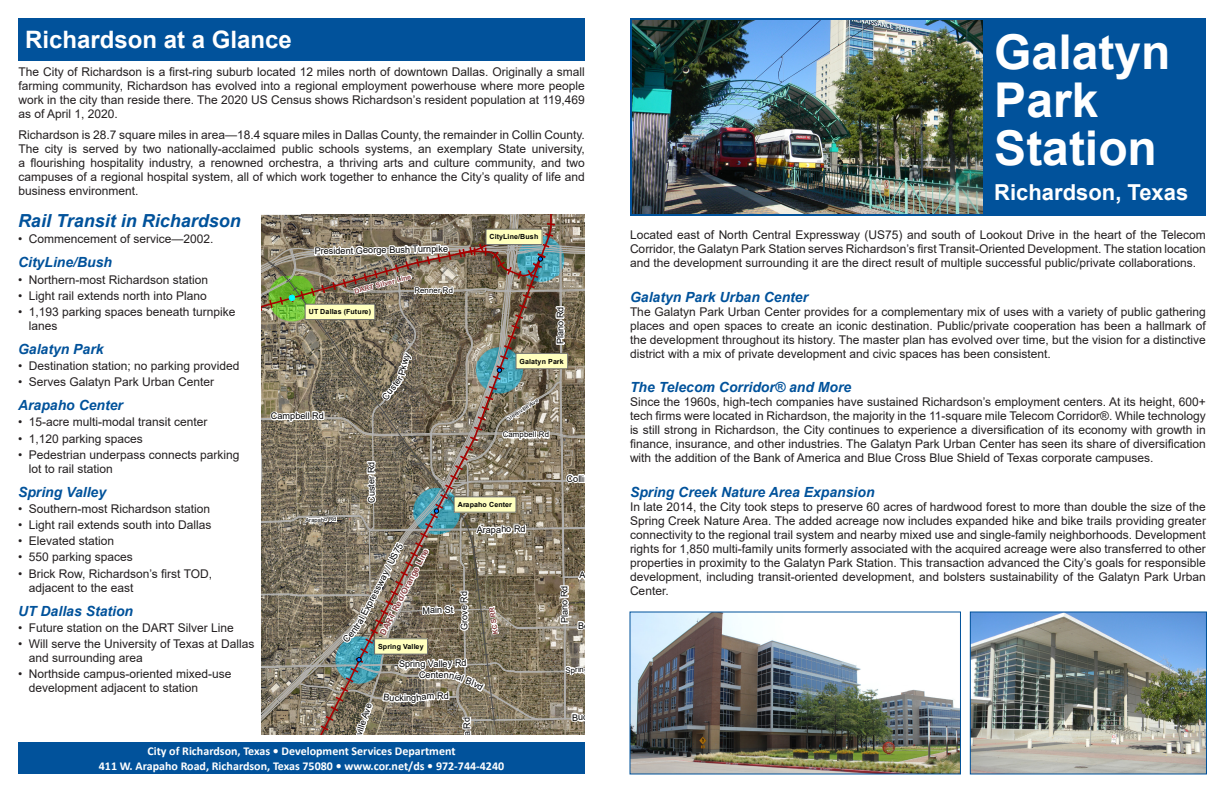
<style>
.page{position:relative;width:1224px;height:792px;background:#fff}
.page>*{position:absolute;margin:0;border:0;box-sizing:border-box;transform-origin:0 0}
.Title_Box_Station{font:700 48px/48px "Arial";color:#fff}
.Major_Header{font:700 24px "Arial";color:#fff}
.Title_Box_Richardson{font:700 22px "Arial";color:#fff}
.t1{font:italic 700 18px "Arial";color:#01529b}
.t2{font:italic 700 14px "Arial";color:#01529b}
.bodytext{font:12px/14px "Arial";color:#231f20;text-align:justify}
.t3{font:700 12px/14.4px "Calibri";color:#fff;text-align:center}
.t4{font:9.1px "Arial";letter-spacing:-.005em;color:#000}
.t5{font:700 8.6px "Arial";color:#894444}
.t6{font:7.8px "Arial";letter-spacing:.01em;color:#000}
.t7{font:700 7px "Arial";letter-spacing:.02em;color:#000}
.t8{font:700 7px "Arial";color:#894444}
.t9{font:5.7px "Arial";color:#000}
</style>
<div class="page">
<img style="left:633px;top:21px;width:351px;height:192px">
<div style="left:630px;top:18px;width:576px;height:198px;border:2px solid #01529b"></div>
<div style="left:984px;top:18px;width:222px;height:198px;background:#01529b"></div>
<div style="left:18px;top:18px;width:567px;height:42px;background:#01529b"></div>
<div style="left:18px;top:742px;width:567px;height:32px;background:#01529b"></div>
<img style="left:972px;top:614px;width:233px;height:158px">
<div style="left:970px;top:612px;width:237px;height:162px;border:1px solid #01529b"></div>
<img style="left:632px;top:614px;width:327px;height:158px">
<svg style="left:261px;top:215px;width:324px;height:520px;background:#898270"></svg>
<p class="Major_Header" style="left:25px;top:23px;width:268px">Richardson at a Glance</p>
<p class="bodytext" style="left:18px;top:65px;width:568px">The City of Richardson is a first-ring suburb located 12 miles north of downtown Dallas. Originally a small farming community, Richardson has evolved into a regional employment powerhouse where more people work in the city than reside there. The 2020 US Census shows Richardson’s resident population at 119,469 as of April 1, 2020.</p>
<p class="bodytext" style="left:18px;top:128px;width:568px">Richardson is 28.7 square miles in area—18.4 square miles in Dallas County, the remainder in Collin County.<br>The city is served by two nationally-acclaimed public schools systems, an exemplary State university, a flourishing hospitality industry, a renowned orchestra, a thriving arts and culture community, and two campuses of a regional hospital system, all of which work together to enhance the City’s quality of life and business environment.</p>
<p class="t1" style="left:18px;top:209px;width:224px">Rail Transit in Richardson</p>
<p class="bodytext" style="left:18px;top:232px;width:197px">• Commencement of service—2002.</p>
<p class="t2" style="left:18px;top:253px;width:96px">CityLine/Bush</p>
<p class="bodytext" style="left:18px;top:272px;width:192px">• Northern-most Richardson station</p>
<p class="bodytext" style="left:18px;top:288px;width:190px">• Light rail extends north into Plano</p>
<p class="bodytext" style="left:29px;top:305px;width:208px;text-indent:-11px">• 1,193 parking spaces beneath turnpike lanes</p>
<p class="t2" style="left:18px;top:340px;width:87px">Galatyn Park</p>
<p class="bodytext" style="left:18px;top:359px;width:223px">• Destination station; no parking provided</p>
<p class="bodytext" style="left:18px;top:375px;width:198px">• Serves Galatyn Park Urban Center</p>
<p class="t2" style="left:18px;top:396px;width:107px">Arapaho Center</p>
<p class="bodytext" style="left:18px;top:415px;width:191px">• 15-acre multi-modal transit center</p>
<p class="bodytext" style="left:18px;top:431px;width:126px">• 1,120 parking spaces</p>
<p class="bodytext" style="left:29px;top:447px;width:212px;text-indent:-11px">• Pedestrian underpass connects parking lot to rail station</p>
<p class="t2" style="left:18px;top:482px;width:90px">Spring Valley</p>
<p class="bodytext" style="left:18px;top:502px;width:194px">• Southern-most Richardson station</p>
<p class="bodytext" style="left:18px;top:518px;width:195px">• Light rail extends south into Dallas</p>
<p class="bodytext" style="left:18px;top:534px;width:98px">• Elevated station</p>
<p class="bodytext" style="left:18px;top:550px;width:116px">• 550 parking spaces</p>
<p class="bodytext" style="left:29px;top:566px;width:185px;text-indent:-11px">• Brick Row, Richardson’s first TOD, adjacent to the east</p>
<p class="t2" style="left:18px;top:601px;width:117px">UT Dallas Station</p>
<p class="bodytext" style="left:18px;top:620px;width:217px">• Future station on the DART Silver Line</p>
<p class="bodytext" style="left:29px;top:637px;width:227px;text-indent:-11px">• Will serve the University of Texas at Dallas and surrounding area</p>
<p class="bodytext" style="left:29px;top:667px;width:204px;text-indent:-11px">• Northside campus-oriented mixed-use development adjacent to station</p>
<p class="t7" style="left:490px;top:232px;width:50px">CityLine/Bush</p>
<p class="t4" style="left:315px;top:245px;width:135px;rotate:-1deg">President George Bush Turnpike</p>
<p class="t8" style="left:353px;top:287px;width:60px;rotate:-15deg">DART Silver Line</p>
<p class="t6" style="left:414px;top:285px;width:40px;rotate:-1deg">Renner Rd</p>
<p class="t4" style="left:554px;top:344px;width:39px;rotate:-90deg">Pal no Rd</p>
<p class="t7" style="left:309px;top:307px;width:64px">UT Dallas (Future)</p>
<p class="t7" style="left:520px;top:356px;width:46px">Galatyn Park</p>
<p class="t9" style="left:505px;top:417px;width:39px;rotate:-33deg">Greenville Ave</p>
<p class="t4" style="left:271px;top:410px;width:55px">Campbell Rd</p>
<p class="t6" style="left:503px;top:429px;width:48px">Campbell Rd</p>
<p class="t4" style="left:365px;top:503px;width:43px;rotate:-91deg">Custer Rd</p>
<p class="t4" style="left:567px;top:472px;width:49px">Collins Blvd</p>
<p class="t7" style="left:458px;top:500px;width:56px">Arapaho Center</p>
<p class="t9" style="left:306px;top:516px;width:32px;rotate:-1deg">Arapaho Rd</p>
<p class="t4" style="left:477px;top:523px;width:50px;rotate:-1deg">Arapaho Rd</p>
<p class="t4" style="left:365px;top:598px;width:66px;rotate:-62deg">ressway / US75</p>
<p class="t5" style="left:377px;top:632px;width:97px;rotate:-63deg">DART Red/Orange Line</p>
<p class="t4" style="left:458px;top:630px;width:41px;rotate:-91deg">Grove Rd</p>
<p class="t4" style="left:558px;top:623px;width:39px;rotate:-90deg">Pal no Rd</p>
<p class="t4" style="left:422px;top:604px;width:32px;rotate:-1deg">Main St</p>
<p class="t8" style="left:491px;top:635px;width:29px;rotate:-98deg">KCS RR</p>
<p class="t7" style="left:378px;top:642px;width:47px">Spring Valley</p>
<p class="t4" style="left:399px;top:658px;width:69px;rotate:-1deg">Spring Valley Rd</p>
<p class="t4" style="left:419px;top:669px;width:31px;rotate:-1deg">Centen</p>
<p class="t4" style="left:457px;top:670px;width:19px;rotate:21deg">ial B</p>
<p class="t4" style="left:344px;top:757px;width:60px;rotate:-71deg">Greenville Ave</p>
<p class="t3" style="left:99px;top:744px;width:407px">City of Richardson, Texas • Development Services Department<br>411 W. Arapaho Road, Richardson, Texas 75080 • www.cor.net/ds • 972-744-4240</p>
<p class="Title_Box_Station" style="left:994px;top:29px;width:178px">Galatyn<br>Park<br>Station</p>
<p class="Title_Box_Richardson" style="left:994px;top:177px;width:195px">Richardson, Texas</p>
<p class="bodytext" style="left:630px;top:227px;width:577px">Located east of North Central Expressway (US75) and south of Lookout Drive in the heart of the Telecom Corridor, the Galatyn Park Station serves Richardson’s first Transit-Oriented Development. The station location and the development surrounding it are the direct result of multiple successful public/private collaborations.</p>
<p class="t2" style="left:630px;top:287px;width:180px">Galatyn Park Urban Center</p>
<p class="bodytext" style="left:630px;top:304px;width:578px">The Galatyn Park Urban Center provides for a complementary mix of uses with a variety of public gathering places and open spaces to create an iconic destination. Public/private cooperation has been a hallmark of the development throughout its history. The master plan has evolved over time, but the vision for a distinctive district with a mix of private development and civic spaces has been consistent.</p>
<p class="t2" style="left:630px;top:378px;width:223px">The Telecom Corridor® and More</p>
<p class="bodytext" style="left:630px;top:395px;width:577px">Since the 1960s, high-tech companies have sustained Richardson’s employment centers. At its height, 600+ tech firms were located in Richardson, the majority in the 11-square mile Telecom Corridor®. While technology is still strong in Richardson, the City continues to experience a diversification of its economy with growth in finance, insurance, and other industries. The Galatyn Park Urban Center has seen its share of diversification with the addition of the Bank of America and Blue Cross Blue Shield of Texas corporate campuses.</p>
<p class="t2" style="left:630px;top:483px;width:246px">Spring Creek Nature Area Expansion</p>
<p class="bodytext" style="left:630px;top:500px;width:577px">In late 2014, the City took steps to preserve 60 acres of hardwood forest to more than double the size of the Spring Creek Nature Area. The added acreage now includes expanded hike and bike trails providing greater connectivity to the regional trail system and nearby mixed use and single-family neighborhoods. Development rights for 1,850 multi-family units formerly associated with the acquired acreage were also transferred to other properties in proximity to the Galatyn Park Station. This transaction advanced the City’s goals for responsible development, including transit-oriented development, and bolsters sustainability of the Galatyn Park Urban Center.</p>
</div>
